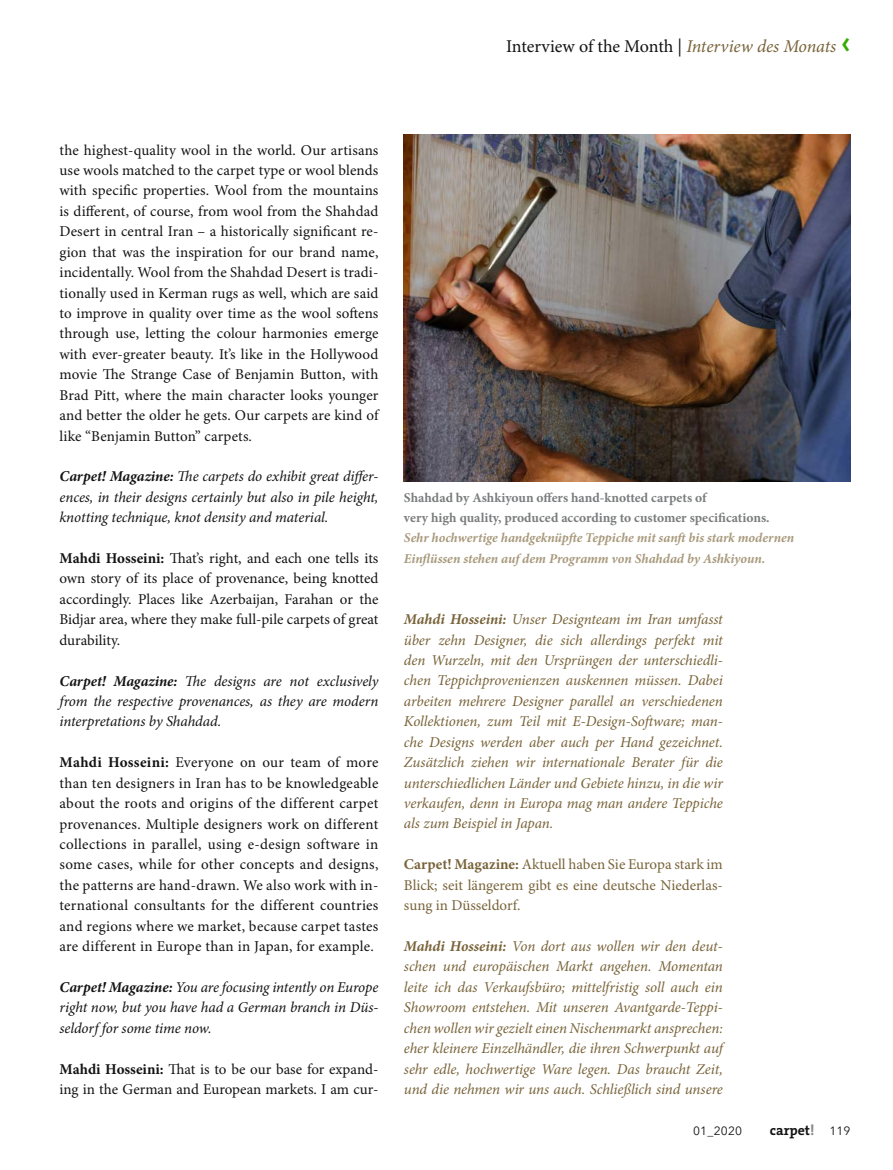
<style>
.page{position:relative;width:893px;height:1170px;background:#fff}
.page>*{position:absolute;margin:0;border:0;box-sizing:border-box;transform-origin:0 0}
.t1{font:18px "Minion Pro";letter-spacing:-.005em;color:#141314}
.t2{font:15px/20.4px "Minion Pro";letter-spacing:.005em;color:#141314;text-align:justify}
.t3{font:italic 15px/20.4px "Minion Pro";letter-spacing:-.01em;color:#786339;text-align:justify}
.t4{font:italic 15px/20.4px "Minion Pro";letter-spacing:-.005em;color:#141314;text-align:justify}
.t5{font:15px/20.4px "Minion Pro";color:#786339;text-align:justify}
.t6{font:700 13.95px "The Serif";color:#141314}
.t7{font:italic 700 13.5px/20.4px "Minion Pro";letter-spacing:-.005em;color:#a8997c}
.t8{font:700 13.5px/20.4px "Minion Pro";color:#7a7c7d}
.t9{font:12px "Avenir Next";letter-spacing:.02em;color:#141314}
.s1{font-style:italic;color:#786339}
.s2{font-family:"Avenir Next";font-weight:600;font-size:30px;color:#34ac00}
.s3{font-weight:700}
.s4{font-size:14.7px;color:#868789}
.s5{font-family:"Avenir Next";font-weight:400;font-size:12px}
</style>
<div class="page">
<img style="left:404px;top:134px;width:446px;height:347px">
<p class="t1" style="left:506px;top:36px;width:346px">Interview of the Month | <span class="s1">Interview des Monats</span> <span class="s2">‹</span></p>
<p class="t2" style="left:60px;top:140px;width:320px">the highest-quality wool in the world. Our artisans use wools matched to the carpet type or wool blends with specific properties. Wool from the mountains is different, of course, from wool from the Shahdad Desert in central Iran – a historically significant re&shy;gion that was the inspiration for our brand name, incidentally. Wool from the Shahdad Desert is tradi&shy;tionally used in Kerman rugs as well, which are said to improve in quality over time as the wool softens through use, letting the colour harmonies emerge with ever-greater beauty. It’s like in the Hollywood movie The Strange Case of Benjamin Button, with Brad Pitt, where the main character looks younger and better the older he gets. Our carpets are kind of like “Benjamin Button” carpets.</p>
<p class="t4" style="left:60px;top:467px;width:320px"><span class="s3">Carpet! Magazine:</span> The carpets do exhibit great differ&shy;ences, in their designs certainly but also in pile height, knotting technique, knot density and material.</p>
<p class="t2" style="left:60px;top:548px;width:320px"><span class="s3">Mahdi Hosseini:</span> That’s right, and each one tells its own story of its place of provenance, being knotted accordingly. Places like Azerbaijan, Farahan or the Bidjar area, where they make full-pile carpets of great durability.</p>
<p class="t4" style="left:60px;top:671px;width:320px"><span class="s3">Carpet! Magazine:</span> The designs are not exclusively from the respective provenances, as they are modern interpretations by Shahdad.</p>
<p class="t2" style="left:60px;top:752px;width:320px"><span class="s3">Mahdi Hosseini:</span> Everyone on our team of more than ten designers in Iran has to be knowledgeable about the roots and origins of the different carpet provenances. Multiple designers work on different collections in parallel, using e-design software in some cases, while for other concepts and designs, the patterns are hand-drawn. We also work with in&shy;ternational consultants for the different countries and regions where we market, because carpet tastes are different in Europe than in Japan, for example.</p>
<p class="t4" style="left:60px;top:977px;width:320px"><span class="s3">Carpet! Magazine:</span> You are focusing intently on Europe right now, but you have had a German branch in Düs&shy;seldorf for some time now.</p>
<p class="t2" style="left:60px;top:1059px;width:320px"><span class="s3">Mahdi Hosseini:</span> That is to be our base for expand&shy;ing in the German and European markets. I am cur-</p>
<p class="t8" style="left:404px;top:487px;width:367px">Shahdad by Ashkiyoun offers hand-knotted carpets of<br>very high quality, produced according to customer specifications.</p>
<p class="t7" style="left:404px;top:527px;width:392px">Sehr hochwertige handgeknüpfte Teppiche mit sanft bis stark modernen<br>Einflüssen stehen auf dem Programm von Shahdad by Ashkiyoun.</p>
<p class="t3" style="left:404px;top:609px;width:320px"><span class="s3">Mahdi Hosseini:</span> Unser Designteam im Iran umfasst über zehn Designer, die sich allerdings perfekt mit den Wurzeln, mit den Ursprüngen der unterschiedli&shy;chen Teppichprovenienzen auskennen müssen. Dabei arbeiten mehrere Designer parallel an verschiedenen Kollektionen, zum Teil mit E-Design-Software; man&shy;che Designs werden aber auch per Hand gezeichnet.<br>Zusätzlich ziehen wir internationale Berater für die unterschiedlichen Länder und Gebiete hinzu, in die wir verkaufen, denn in Europa mag man andere Teppiche als zum Beispiel in Japan.</p>
<p class="t5" style="left:404px;top:854px;width:320px"><span class="s3">Carpet! Magazine:</span> Aktuell haben Sie Europa stark im Blick; seit längerem gibt es eine deutsche Niederlas&shy;sung in Düsseldorf.</p>
<p class="t3" style="left:404px;top:936px;width:320px"><span class="s3">Mahdi Hosseini:</span> Von dort aus wollen wir den deut&shy;schen und europäischen Markt angehen. Momentan leite ich das Verkaufsbüro; mittelfristig soll auch ein Showroom entstehen. Mit unseren Avantgarde-Teppi&shy;chen wollen wir gezielt einen Nischenmarkt ansprechen: eher kleinere Einzelhändler, die ihren Schwerpunkt auf sehr edle, hochwertige Ware legen. Das braucht Zeit, und die nehmen wir uns auch. Schließlich sind unsere</p>
<p class="t9" style="left:693px;top:1122px;width:51px">01_2020</p>
<p class="t6" style="left:770px;top:1118px;width:82px">carpet<span class="s4">!</span> <span class="s5">119</span></p>
</div>
